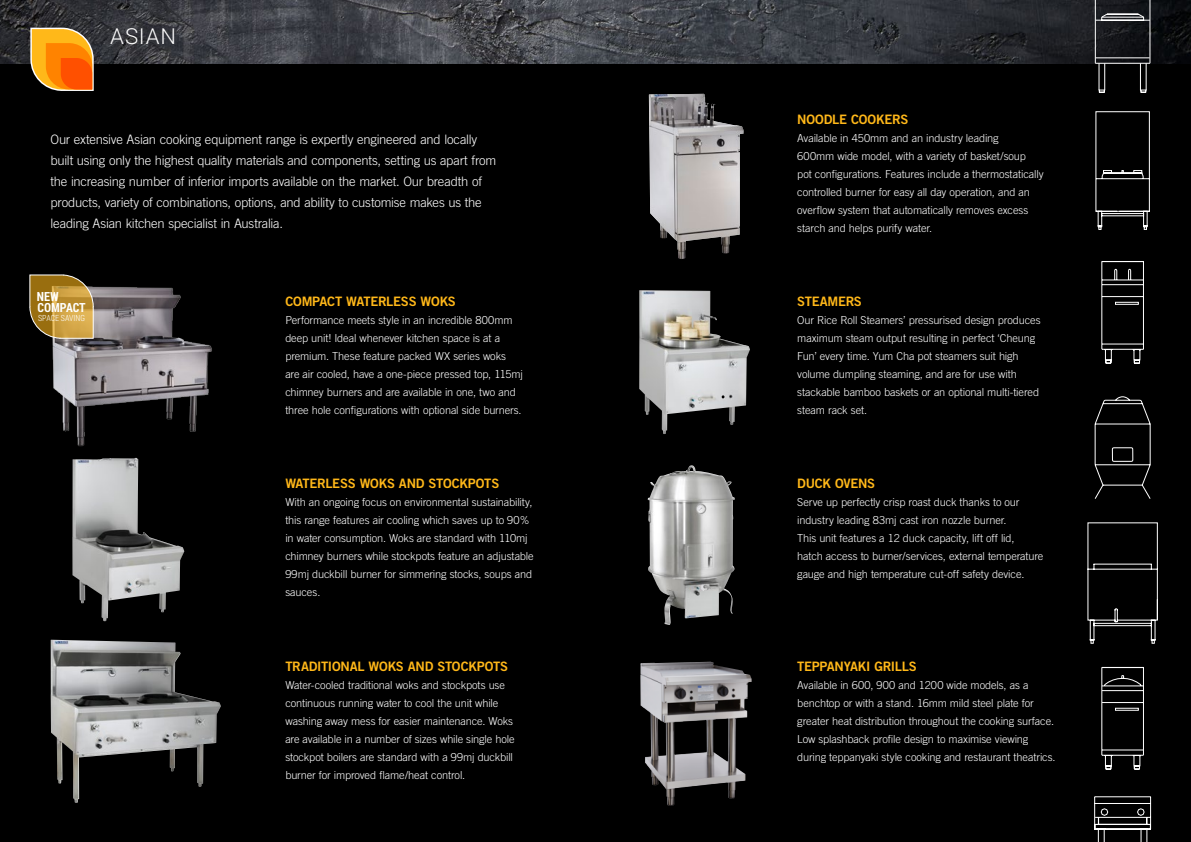
<style>
.page{position:relative;width:1191px;height:842px;background:#fff}
.page>*{position:absolute;margin:0;border:0;box-sizing:border-box;transform-origin:0 0}
.t1{font:300 22px "Roboto";letter-spacing:.04em;color:#fff}
.t2{font:300 13px/21px "Trade Gothic";letter-spacing:-.015em;color:#fff}
.t3{font:13px "Trade Gothic Bold Two";letter-spacing:-.02em;color:#ffb819}
.t4{font:700 12.6px "Roboto Condensed";color:#fff}
.t5{font:300 11px/18px "Trade Gothic";letter-spacing:-.01em;color:#fff}
.t6{font:300 8.5px "Roboto Condensed";letter-spacing:.01em;color:#fff}
</style>
<div class="page">
<div style="left:595px;top:0;width:596px;height:842px;background:#000"></div>
<div style="left:0;top:0;width:595px;height:842px;background:#000"></div>
<img style="left:0;top:0;width:1191px;height:64px">
<img style="left:648px;top:94px;width:96px;height:165px">
<img style="left:640px;top:662px;width:111px;height:144px">
<svg style="left:1094px;top:796px;width:57px;height:46px"></svg>
<svg style="left:1094px;top:0;width:56px;height:93px"></svg>
<svg style="left:1087px;top:111px;width:71px;height:659px"></svg>
<img style="left:647px;top:465px;width:88px;height:160px">
<img style="left:51px;top:640px;width:170px;height:163px">
<img style="left:72px;top:458px;width:112px;height:163px">
<img style="left:639px;top:290px;width:111px;height:144px">
<img style="left:52px;top:286px;width:160px;height:161px">
<svg style="left:29px;top:0;width:65px;height:339px"></svg>
<h1 class="t1" style="left:110px;top:21px;width:67px">ASIAN</h1>
<p class="t2" style="left:50px;top:129px;width:447px">Our extensive Asian cooking equipment range is expertly engineered and locally built using only the highest quality materials and components, setting us apart from the increasing number of inferior imports available on the market. Our breadth of products, variety of combinations, options, and ability to customise makes us the leading Asian kitchen specialist in Australia.</p>
<p class="t4" style="left:37px;top:287px;width:23px">NEW</p>
<p class="t4" style="left:38px;top:299px;width:49px">COMPACT</p>
<p class="t6" style="left:38px;top:312px;width:48px">SPACE SAVING</p>
<p class="t3" style="left:285px;top:293px;width:172px">COMPACT WATERLESS WOKS</p>
<p class="t5" style="left:285px;top:311px;width:239px">Performance meets style in an incredible 800mm deep unit! Ideal whenever kitchen space is at a premium. These feature packed WX series woks are air cooled, have a one-piece pressed top, 115mj chimney burners and are available in one, two and three hole configurations with optional side burners.</p>
<p class="t3" style="left:285px;top:475px;width:215px">WATERLESS WOKS AND STOCKPOTS</p>
<p class="t5" style="left:285px;top:493px;width:250px">With an ongoing focus on environmental sustainability, this range features air cooling which saves up to 90% in water consumption. Woks are standard with 110mj chimney burners while stockpots feature an adjustable 99mj duckbill burner for simmering stocks, soups and sauces.</p>
<p class="t3" style="left:285px;top:658px;width:224px">TRADITIONAL WOKS AND STOCKPOTS</p>
<p class="t5" style="left:285px;top:676px;width:231px">Water-cooled traditional woks and stockpots use continuous running water to cool the unit while washing away mess for easier maintenance. Woks are available in a number of sizes while single hole stockpot boilers are standard with a 99mj duckbill burner for improved flame/heat control.</p>
<p class="t3" style="left:797px;top:111px;width:113px">NOODLE COOKERS</p>
<p class="t5" style="left:797px;top:129px;width:248px">Available in 450mm and an industry leading<br>600mm wide model, with a variety of basket/soup<br>pot configurations. Features include a thermostatically controlled burner for easy all day operation, and an overflow system that automatically removes excess starch and helps purify water.</p>
<p class="t3" style="left:797px;top:293px;width:66px">STEAMERS</p>
<p class="t5" style="left:797px;top:311px;width:245px">Our Rice Roll Steamers’ pressurised design produces maximum steam output resulting in perfect ‘Cheung Fun’ every time. Yum Cha pot steamers suit high volume dumpling steaming, and are for use with stackable bamboo baskets or an optional multi-tiered steam rack set.</p>
<p class="t3" style="left:797px;top:475px;width:79px">DUCK OVENS</p>
<p class="t5" style="left:797px;top:493px;width:248px">Serve up perfectly crisp roast duck thanks to our industry leading 83mj cast iron nozzle burner.<br>This unit features a 12 duck capacity, lift off lid,<br>hatch access to burner/services, external temperature gauge and high temperature cut-off safety device.</p>
<p class="t3" style="left:797px;top:658px;width:121px">TEPPANYAKI GRILLS</p>
<p class="t5" style="left:797px;top:676px;width:260px">Available in 600, 900 and 1200 wide models, as a benchtop or with a stand. 16mm mild steel plate for greater heat distribution throughout the cooking surface.<br>Low splashback profile design to maximise viewing during teppanyaki style cooking and restaurant theatrics.</p>
</div>
